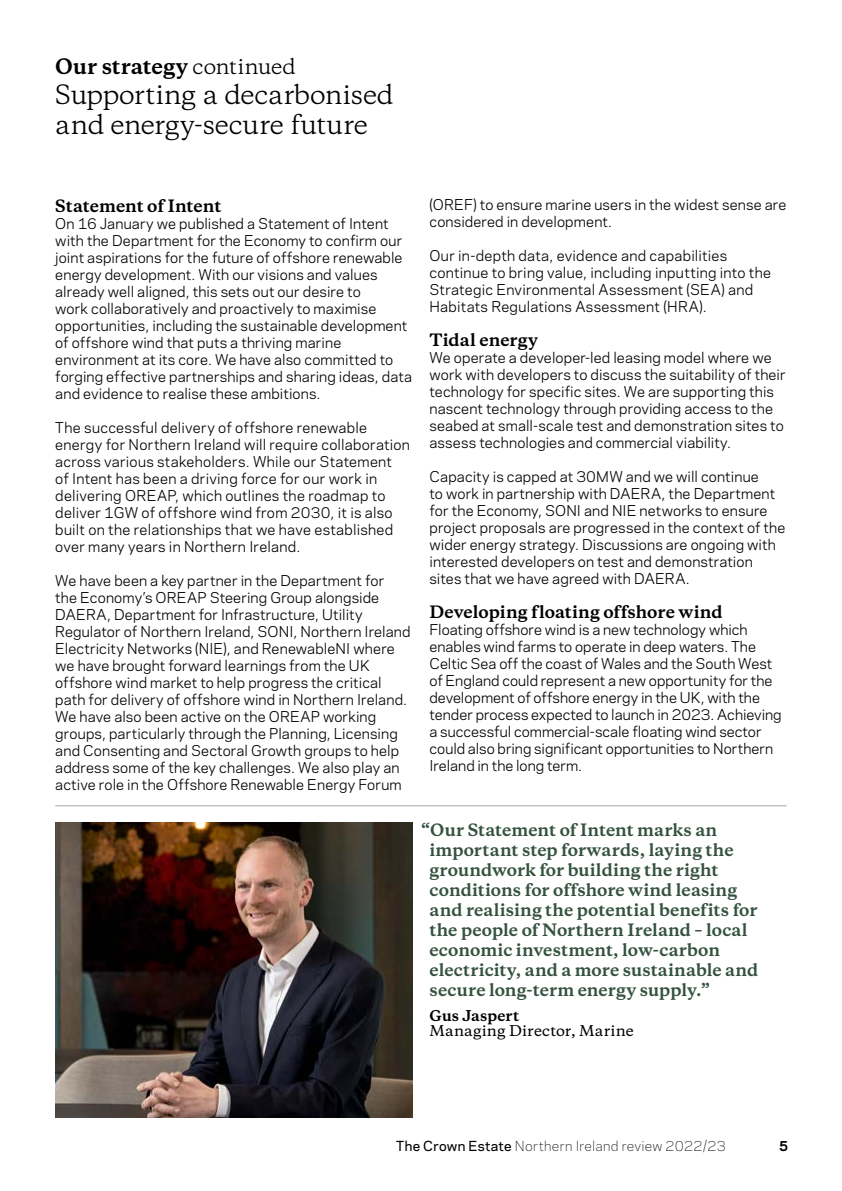
<style>
.page{position:relative;width:842px;height:1191px;background:#fff}
.page>*{position:absolute;margin:0;border:0;box-sizing:border-box;transform-origin:0 0}
.t1{font:25px/30px "Galaxie Copernicus";letter-spacing:-.01em;color:#000}
.t2{font:700 20px "Galaxie Copernicus";letter-spacing:.005em;color:#000}
.t3{font:700 16px/20px "Galaxie Copernicus";letter-spacing:.005em;color:#34523f}
.t4{font:700 16px "Galaxie Copernicus";letter-spacing:.005em;color:#000}
.t5{font:14px/17px "Galaxie Polaris";letter-spacing:.01em;color:#000}
.t6{font:500 14px "Galaxie Copernicus";letter-spacing:.015em;color:#000}
.t7{font:700 14px "Galaxie Copernicus";letter-spacing:.01em;color:#000}
.t8{font:300 13px "Galaxie Polaris";letter-spacing:.02em;color:#000}
.t9{font:700 13px "Galaxie Polaris";color:#000}
.s1{font-weight:400}
.s2{font-weight:500}
</style>
<div class="page">
<img style="left:55px;top:822px;width:357px;height:295px">
<hr style="left:55px;top:805px;width:732px;height:1px;background:#a6a6a6">
<h2 class="t2" style="left:55px;top:53px;width:242px">Our strategy <span class="s1">continued</span></h2>
<h1 class="t1" style="left:55px;top:79px;width:340px">Supporting a decarbonised and energy-secure future</h1>
<p class="t4" style="left:55px;top:195px;width:168px">Statement of Intent</p>
<p class="t5" style="left:55px;top:214px;width:358px">On 16 January we published a Statement of Intent with the Department for the Economy to confirm our joint aspirations for the future of offshore renewable energy development. With our visions and values already well aligned, this sets out our desire to<br>work collaboratively and proactively to maximise opportunities, including the sustainable development of offshore wind that puts a thriving marine environment at its core. We have also committed to forging effective partnerships and sharing ideas, data and evidence to realise these ambitions.</p>
<p class="t5" style="left:55px;top:418px;width:356px">The successful delivery of offshore renewable energy for Northern Ireland will require collaboration across various stakeholders. While our Statement<br>of Intent has been a driving force for our work in delivering OREAP, which outlines the roadmap to deliver 1GW of offshore wind from 2030, it is also built on the relationships that we have established over many years in Northern Ireland.</p>
<p class="t5" style="left:55px;top:571px;width:357px">We have been a key partner in the Department for<br>the Economy’s OREAP Steering Group alongside DAERA, Department for Infrastructure, Utility Regulator of Northern Ireland, SONI, Northern Ireland Electricity Networks (NIE), and RenewableNI where we have brought forward learnings from the UK offshore wind market to help progress the critical path for delivery of offshore wind in Northern Ireland.<br>We have also been active on the OREAP working groups, particularly through the Planning, Licensing and Consenting and Sectoral Growth groups to help address some of the key challenges. We also play an active role in the Offshore Renewable Energy Forum</p>
<p class="t5" style="left:429px;top:195px;width:358px">(OREF) to ensure marine users in the widest sense are considered in development.</p>
<p class="t5" style="left:429px;top:246px;width:343px">Our in-depth data, evidence and capabilities continue to bring value, including inputting into the Strategic Environmental Assessment (SEA) and Habitats Regulations Assessment (HRA).</p>
<p class="t4" style="left:429px;top:329px;width:110px">Tidal energy</p>
<p class="t5" style="left:429px;top:348px;width:358px">We operate a developer-led leasing model where we work with developers to discuss the suitability of their technology for specific sites. We are supporting this nascent technology through providing access to the seabed at small-scale test and demonstration sites to assess technologies and commercial viability.</p>
<p class="t5" style="left:429px;top:467px;width:357px">Capacity is capped at 30MW and we will continue<br>to work in partnership with DAERA, the Department for the Economy, SONI and NIE networks to ensure project proposals are progressed in the context of the wider energy strategy. Discussions are ongoing with interested developers on test and demonstration sites that we have agreed with DAERA.</p>
<p class="t4" style="left:429px;top:601px;width:295px">Developing floating offshore wind</p>
<p class="t5" style="left:429px;top:620px;width:354px">Floating offshore wind is a new technology which enables wind farms to operate in deep waters. The Celtic Sea off the coast of Wales and the South West of England could represent a new opportunity for the development of offshore energy in the UK, with the tender process expected to launch in 2023. Achieving a successful commercial-scale floating wind sector could also bring significant opportunities to Northern Ireland in the long term.</p>
<p class="t3" style="left:429px;top:820px;width:330px;text-indent:-9px">“Our Statement of Intent marks an important step forwards, laying the groundwork for building the right conditions for offshore wind leasing and realising the potential benefits for the people of Northern Ireland – local economic investment, low-carbon electricity, and a more sustainable and secure long-term energy supply.”</p>
<p class="t7" style="left:429px;top:1006px;width:91px">Gus Jaspert</p>
<p class="t6" style="left:429px;top:1021px;width:206px">Managing Director, Marine</p>
<p class="t8" style="left:396px;top:1136px;width:331px"><span class="s2">The Crown Estate</span> Northern Ireland review 2022/23</p>
<p class="t9" style="left:779px;top:1136px;width:11px">5</p>
</div>
